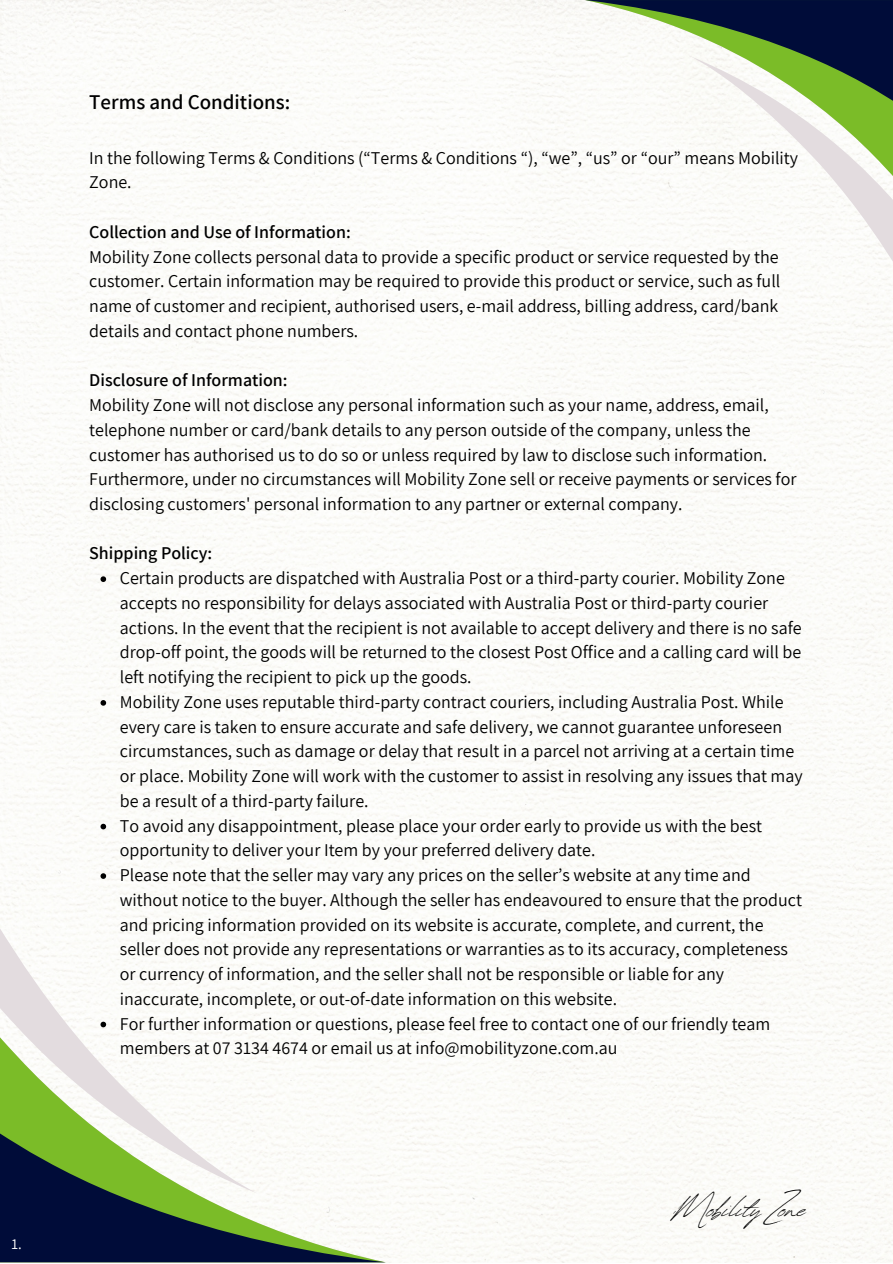
<style>
.page{position:relative;width:893px;height:1264px;background:#fff}
.page>*{position:absolute;margin:0;border:0;box-sizing:border-box;transform-origin:0 0}
.t1{font:40.95px "Revive 80 Signature";color:#000}
.t2{font:600 21px "Assistant";color:#000}
.t3{font:18px/24.8px "Assistant";color:#000}
.t4{font:600 18px "Assistant";color:#000}
.t5{font:15px "Assistant";color:#fff}
</style>
<div class="page">
<img style="left:0;top:0;width:892px;height:1262px">
<svg style="left:585px;top:0;width:307px;height:271px"></svg>
<svg style="left:0;top:928px;width:257px;height:109px"></svg>
<svg style="left:0;top:1037px;width:386px;height:96px"></svg>
<svg style="left:0;top:1133px;width:386px;height:129px"></svg>
<svg style="left:100px;top:576px;width:6px;height:6px"></svg>
<svg style="left:100px;top:700px;width:6px;height:5px"></svg>
<svg style="left:100px;top:823px;width:6px;height:6px"></svg>
<svg style="left:100px;top:873px;width:6px;height:5px"></svg>
<svg style="left:100px;top:1021px;width:6px;height:6px"></svg>
<p class="t5" style="left:11px;top:1233px;width:12px">1.</p>
<p class="t2" style="left:89px;top:87px;width:202px">Terms and Conditions:</p>
<p class="t3" style="left:89px;top:145px;width:710px">In the following Terms &amp; Conditions (“Terms &amp; Conditions “), “we”, “us” or “our” means Mobility<br>Zone.</p>
<p class="t4" style="left:89px;top:219px;width:263px">Collection and Use of Information:</p>
<p class="t3" style="left:89px;top:243px;width:692px;text-align:justify">Mobility Zone collects personal data to provide a specific product or service requested by the customer. Certain information may be required to provide this product or service, such as full name of customer and recipient, authorised users, e-mail address, billing address, card/bank details and contact phone numbers.</p>
<p class="t4" style="left:89px;top:368px;width:200px">Disclosure of Information:</p>
<p class="t3" style="left:89px;top:392px;width:708px">Mobility Zone will not disclose any personal information such as your name, address, email, telephone number or card/bank details to any person outside of the company, unless the customer has authorised us to do so or unless required by law to disclose such information.<br>Furthermore, under no circumstances will Mobility Zone sell or receive payments or services for disclosing customers' personal information to any partner or external company.</p>
<p class="t4" style="left:89px;top:541px;width:124px">Shipping Policy:</p>
<p class="t3" style="left:120px;top:565px;width:683px">Certain products are dispatched with Australia Post or a third-party courier. Mobility Zone accepts no responsibility for delays associated with Australia Post or third-party courier actions. In the event that the recipient is not available to accept delivery and there is no safe drop-off point, the goods will be returned to the closest Post Office and a calling card will be left notifying the recipient to pick up the goods.</p>
<p class="t3" style="left:120px;top:689px;width:684px">Mobility Zone uses reputable third-party contract couriers, including Australia Post. While every care is taken to ensure accurate and safe delivery, we cannot guarantee unforeseen circumstances, such as damage or delay that result in a parcel not arriving at a certain time or place. Mobility Zone will work with the customer to assist in resolving any issues that may be a result of a third-party failure.</p>
<p class="t3" style="left:120px;top:812px;width:643px">To avoid any disappointment, please place your order early to provide us with the best opportunity to deliver your Item by your preferred delivery date.</p>
<p class="t3" style="left:120px;top:862px;width:683px">Please note that the seller may vary any prices on the seller’s website at any time and without notice to the buyer. Although the seller has endeavoured to ensure that the product and pricing information provided on its website is accurate, complete, and current, the seller does not provide any representations or warranties as to its accuracy, completeness or currency of information, and the seller shall not be responsible or liable for any inaccurate, incomplete, or out-of-date information on this website.</p>
<p class="t3" style="left:120px;top:1010px;width:652px">For further information or questions, please feel free to contact one of our friendly team members at 07 3134 4674 or email us at info@mobilityzone.com.au</p>
<p class="t1" style="left:673px;top:1177px;width:134px">Mobility Zone</p>
</div>
